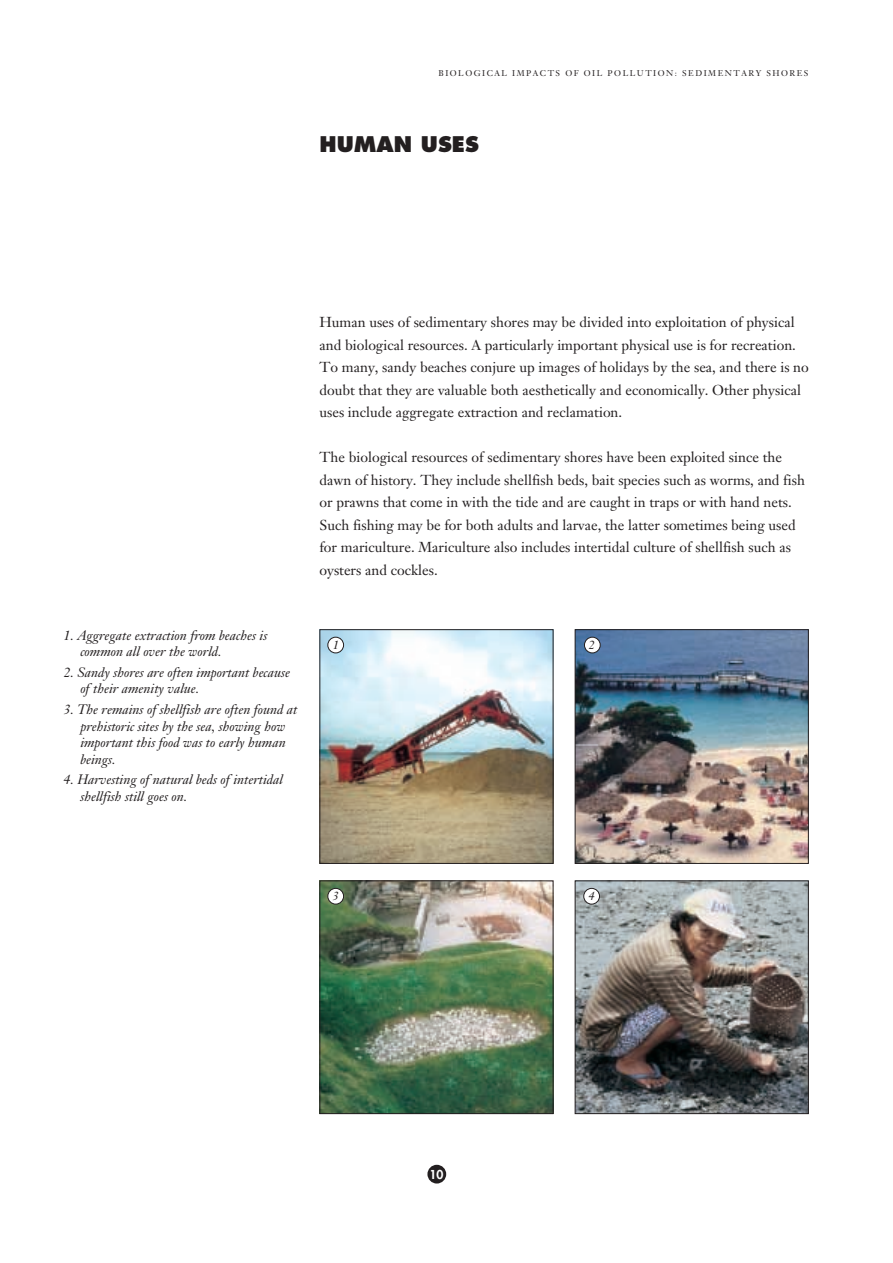
<style>
.page{position:relative;width:893px;height:1263px;background:#fff}
.page>*{position:absolute;margin:0;border:0;box-sizing:border-box;transform-origin:0 0}
.t1{font:800 21px "Futura";color:#231f20}
.t2{font:14.25px/22.5px "Janson Text";color:#231f20}
.t3{font:italic 13.5px/16.5px "Janson Text";color:#231f20}
.t4{font:italic 12px "Janson Text";color:#231f20}
.t5{font:800 12px "Futura";color:#fff}
.t6{font:8.25px "Janson Text";letter-spacing:.18em;color:#231f20}
</style>
<div class="page">
<div style="left:427px;top:1165px;width:19px;height:19px;background:#231f20;border-radius:50%"></div>
<img style="left:321px;top:882px;width:230px;height:230px">
<div style="left:319px;top:880px;width:234px;height:234px;border:1px solid #231f20"></div>
<img style="left:321px;top:631px;width:230px;height:231px">
<div style="left:319px;top:629px;width:234px;height:235px;border:1px solid #231f20"></div>
<img style="left:576px;top:882px;width:230px;height:230px">
<div style="left:574px;top:880px;width:234px;height:234px;border:1px solid #231f20"></div>
<img style="left:576px;top:631px;width:230px;height:231px">
<div style="left:574px;top:629px;width:234px;height:235px;border:1px solid #231f20"></div>
<div style="left:328px;top:637px;width:15px;height:16px;background:#fff;border-radius:50%"></div>
<div style="left:327px;top:637px;width:17px;height:16px;border:1px solid #231f20;border-radius:50%"></div>
<div style="left:328px;top:888px;width:15px;height:16px;background:#fff;border-radius:50%"></div>
<div style="left:327px;top:888px;width:17px;height:16px;border:1px solid #231f20;border-radius:50%"></div>
<div style="left:583px;top:888px;width:16px;height:16px;background:#fff;border-radius:50%"></div>
<div style="left:583px;top:888px;width:17px;height:16px;border:1px solid #231f20;border-radius:50%"></div>
<div style="left:584px;top:637px;width:16px;height:16px;background:#fff;border-radius:50%"></div>
<div style="left:584px;top:637px;width:16px;height:16px;border:1px solid #231f20;border-radius:50%"></div>
<p class="t6" style="left:438px;top:70px;width:371px">BIOLOGICAL IMPACTS OF OIL POLLUTION: SEDIMENTARY SHORES</p>
<h1 class="t1" style="left:319px;top:135px;width:161px">HUMAN USES</h1>
<p class="t3" style="left:80px;top:628px;width:188px;text-indent:-17px">1. Aggregate extraction from beaches is common all over the world.</p>
<p class="t3" style="left:80px;top:665px;width:211px;text-indent:-17px">2. Sandy shores are often important because of their amenity value.</p>
<p class="t3" style="left:80px;top:703px;width:218px;text-indent:-17px">3. The remains of shellfish are often found at prehistoric sites by the sea, showing how important this food was to early human beings.</p>
<p class="t3" style="left:80px;top:773px;width:204px;text-indent:-17px">4. Harvesting of natural beds of intertidal shellfish still goes on.</p>
<p class="t2" style="left:319px;top:312px;width:491px">Human uses of sedimentary shores may be divided into exploitation of physical and biological resources. A particularly important physical use is for recreation.<br>To many, sandy beaches conjure up images of holidays by the sea, and there is no doubt that they are valuable both aesthetically and economically. Other physical uses include aggregate extraction and reclamation.</p>
<p class="t2" style="left:319px;top:447px;width:487px">The biological resources of sedimentary shores have been exploited since the dawn of history. They include shellfish beds, bait species such as worms, and fish or prawns that come in with the tide and are caught in traps or with hand nets.<br>Such fishing may be for both adults and larvae, the latter sometimes being used for mariculture. Mariculture also includes intertidal culture of shellfish such as oysters and cockles.</p>
<p class="t4" style="left:333px;top:640px;width:8px">1</p>
<p class="t4" style="left:588px;top:640px;width:8px">2</p>
<p class="t4" style="left:332px;top:891px;width:8px">3</p>
<p class="t4" style="left:588px;top:891px;width:8px">4</p>
<p class="t5" style="left:429px;top:1168px;width:15px">10</p>
</div>
